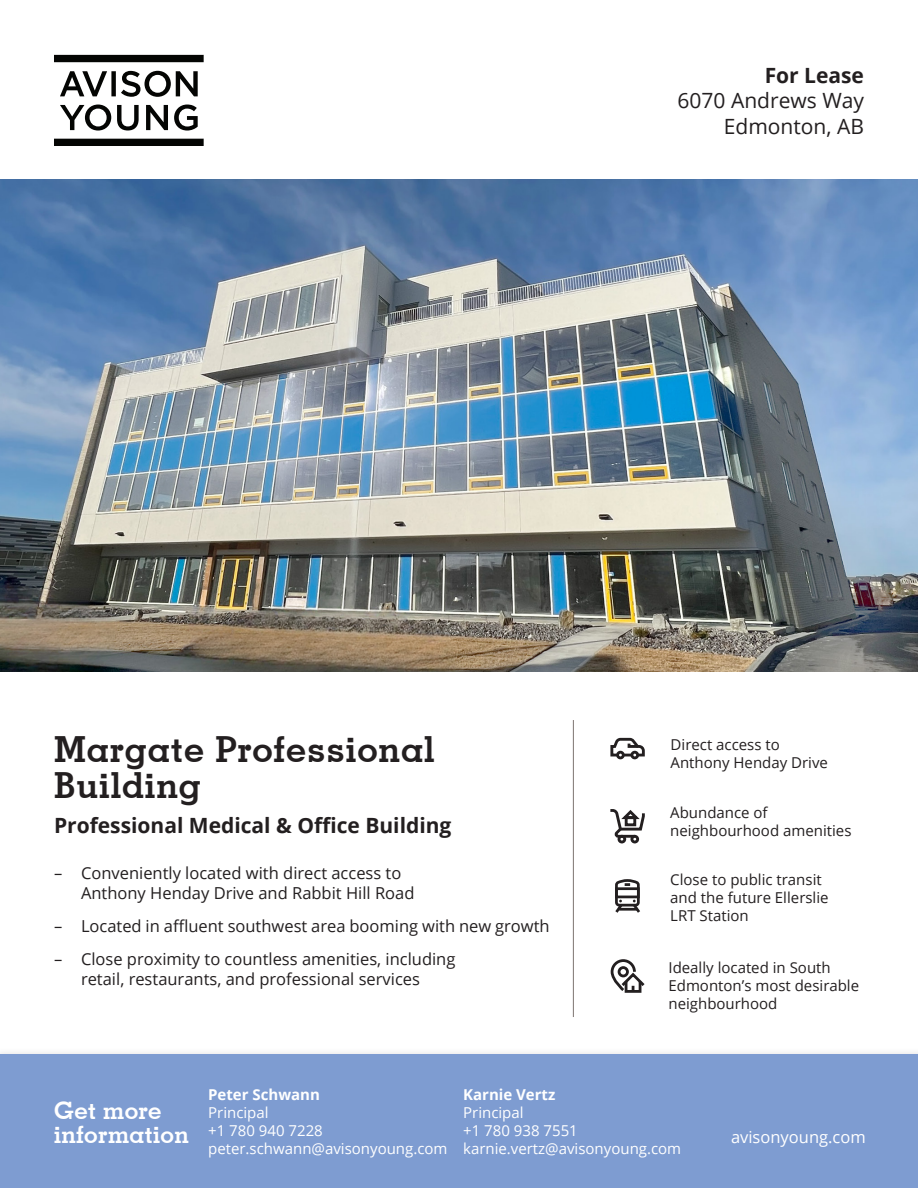
<style>
.page{position:relative;width:918px;height:1188px;background:#fff}
.page>*{position:absolute;margin:0;border:0;box-sizing:border-box;transform-origin:0 0}
.Major_headline{font:700 36px/36px "Geometric Slab 703 BT";letter-spacing:.025em;color:#231f20}
.More_info_block_white{font:700 24px "Geometric Slab 703 BT";letter-spacing:.015em;color:#fff}
.Top_header_pg_1{font:700 21px "Open Sans";color:#231f20}
.Top_header_pg_1-2{font:21px/25.2px "Open Sans";color:#231f20;text-align:right}
.t1{font:16.5px/19.8px "Open Sans";color:#231f20}
.AY_website{font:16.5px "Open Sans";color:#fff}
.t2{font:15px/18px "Open Sans";color:#231f20}
.Abbrivated_contact_info{font:15px/18px "Open Sans";color:#fff}
.Abbrivated_contact_name{font:700 15px "Open Sans";color:#fff}
.s1{font-weight:700}
</style>
<div class="page">
<svg style="left:54px;top:55px;width:150px;height:7px"></svg>
<svg style="left:54px;top:139px;width:150px;height:7px"></svg>
<svg style="left:60px;top:71px;width:138px;height:26px"></svg>
<svg style="left:60px;top:105px;width:51px;height:26px"></svg>
<svg style="left:117px;top:105px;width:22px;height:26px"></svg>
<svg style="left:146px;top:105px;width:22px;height:25px"></svg>
<svg style="left:174px;top:105px;width:24px;height:26px"></svg>
<img style="left:0;top:179px;width:918px;height:493px">
<hr style="left:573px;top:720px;width:1px;height:297px;background:#7d7370">
<div style="left:0;top:1046px;width:918px;height:142px;background:#f9f9f9"></div>
<div style="left:0;top:1054px;width:918px;height:134px;background:#7e9cd1"></div>
<svg style="left:615px;top:879px;width:25px;height:34px"></svg>
<hr style="left:619px;top:908px;width:18px;height:3px;background:#231f20">
<svg style="left:610px;top:959px;width:35px;height:34px"></svg>
<div style="left:618px;top:835px;width:8px;height:8px;border:3px solid #231f20;border-radius:50%"></div>
<div style="left:630px;top:835px;width:9px;height:8px;border:3px solid #231f20;border-radius:50%"></div>
<svg style="left:610px;top:809px;width:35px;height:30px"></svg>
<div style="left:616px;top:751px;width:9px;height:8px;border:3px solid #231f20;border-radius:50%"></div>
<div style="left:630px;top:751px;width:9px;height:8px;border:3px solid #231f20;border-radius:50%"></div>
<svg style="left:610px;top:737px;width:35px;height:21px"></svg>
<p class="Top_header_pg_1-2" style="left:678px;top:63px;width:188px"><span class="s1">For Lease<br></span>6070 Andrews Way</p>
<p class="Top_header_pg_1-2" style="left:724px;top:113px;width:142px">Edmonton, AB</p>
<p class="Major_headline" style="left:54px;top:731px;width:382px">Margate Professional<br>Building</p>
<p class="Top_header_pg_1" style="left:54px;top:811px;width:399px">Professional Medical &amp; Office Building</p>
<p class="t1" style="left:81px;top:863px;width:335px;text-indent:-27px">– Conveniently located with direct access to<br>Anthony Henday Drive and Rabbit Hill Road</p>
<p class="t1" style="left:54px;top:916px;width:497px">– Located in affluent southwest area booming with new growth</p>
<p class="t1" style="left:54px;top:949px;width:403px;text-align:center">– Close proximity to countless amenities, including retail, restaurants, and professional services</p>
<p class="t2" style="left:671px;top:735px;width:159px">Direct access to<br>Anthony Henday Drive</p>
<p class="t2" style="left:670px;top:804px;width:183px">Abundance of neighbourhood amenities</p>
<p class="t2" style="left:670px;top:870px;width:160px">Close to public transit and the future Ellerslie<br>LRT Station</p>
<p class="t2" style="left:668px;top:958px;width:192px">Ideally located in South<br>Edmonton’s most desirable neighbourhood</p>
<p class="More_info_block_white" style="left:54px;top:1096px;width:109px">Get more</p>
<p class="More_info_block_white" style="left:54px;top:1120px;width:136px">information</p>
<p class="Abbrivated_contact_name" style="left:208px;top:1084px;width:113px">Peter Schwann</p>
<p class="Abbrivated_contact_info" style="left:208px;top:1103px;width:62px">Principal</p>
<p class="Abbrivated_contact_info" style="left:208px;top:1121px;width:241px">+1 780 940 7228 peter.schwann@avisonyoung.com</p>
<p class="Abbrivated_contact_name" style="left:463px;top:1084px;width:94px">Karnie Vertz</p>
<p class="Abbrivated_contact_info" style="left:463px;top:1103px;width:62px">Principal</p>
<p class="Abbrivated_contact_info" style="left:463px;top:1121px;width:220px">+1 780 938 7551 karnie.vertz@avisonyoung.com</p>
<p class="AY_website" style="left:731px;top:1126px;width:136px">avisonyoung.com</p>
</div>
